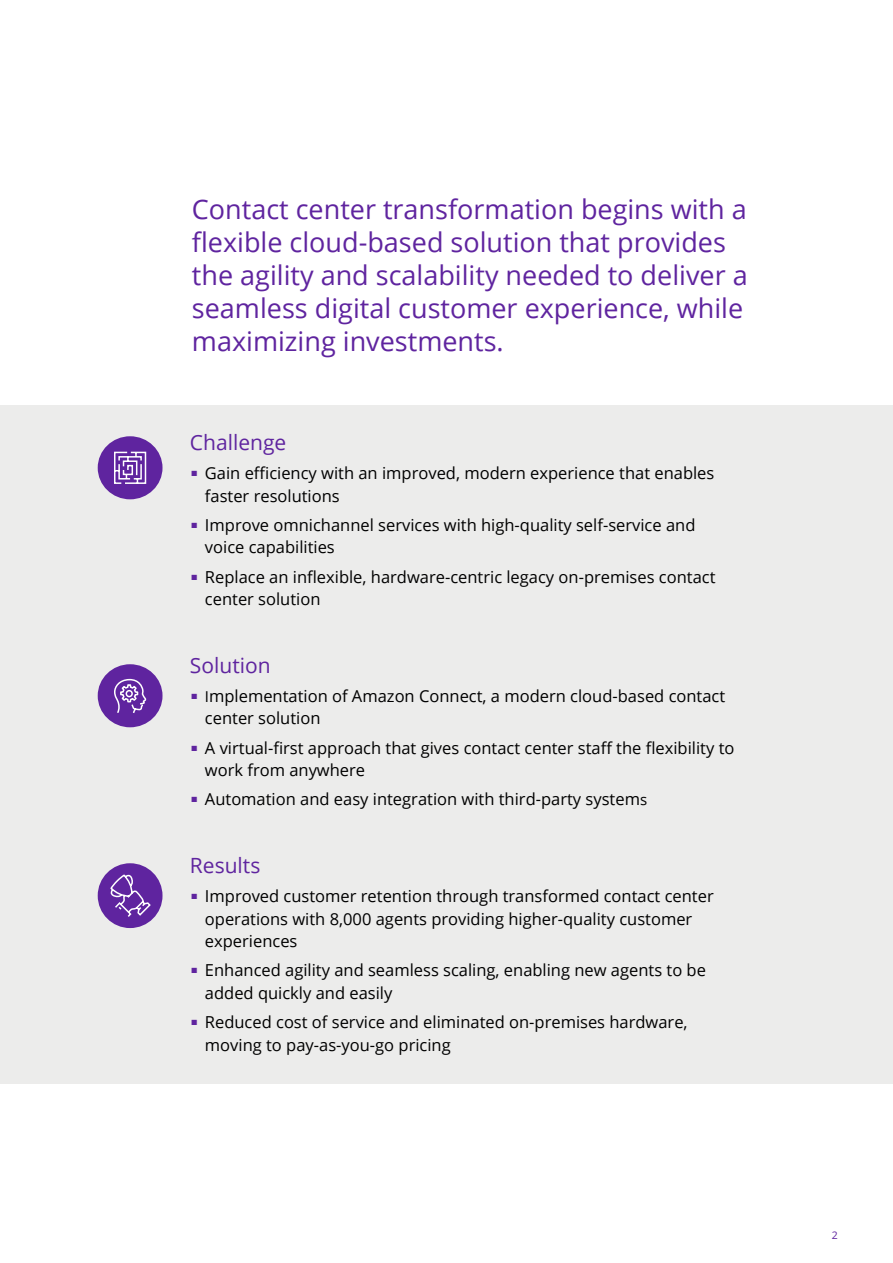
<style>
.page{position:relative;width:893px;height:1263px;background:#fff}
.page>*{position:absolute;margin:0;border:0;box-sizing:border-box;transform-origin:0 0}
.t1{font:27px/33px "Open Sans";color:#5f249f}
.t2{font:21px "Open Sans";color:#5f249f}
.t3{font:16.5px/22.5px "Open Sans";color:#000}
.t4{font:10.5px "Open Sans";color:#5f249f}
.s1{font-size:15px}
</style>
<div class="page">
<div style="left:0;top:405px;width:893px;height:678px;background:#ececeb"></div>
<div style="left:98px;top:863px;width:65px;height:65px;background:#5f249f;border-radius:50%"></div>
<svg style="left:110px;top:874px;width:41px;height:43px"></svg>
<div style="left:98px;top:664px;width:65px;height:63px;background:#5f249f;border-radius:50%"></div>
<svg style="left:114px;top:678px;width:33px;height:35px"></svg>
<div style="left:98px;top:436px;width:65px;height:63px;background:#5f249f;border-radius:50%"></div>
<svg style="left:114px;top:451px;width:33px;height:33px"></svg>
<h1 class="t1" style="left:192px;top:192px;width:557px">Contact center transformation begins with a flexible cloud-based solution that provides the agility and scalability needed to deliver a seamless digital customer experience, while maximizing investments.</h1>
<p class="t2" style="left:190px;top:428px;width:98px">Challenge</p>
<p class="t3" style="left:205px;top:461px;width:511px;text-indent:-14px"><sup>■</sup> Gain efficiency with an improved, modern experience that enables faster resolutions</p>
<p class="t3" style="left:205px;top:513px;width:492px;text-indent:-14px"><sup>■</sup> Improve omnichannel services with high-quality self-service and voice capabilities</p>
<p class="t3" style="left:205px;top:565px;width:512px;text-indent:-14px"><sup>■</sup> Replace an inflexible, hardware-centric legacy on-premises contact center solution</p>
<p class="t2" style="left:190px;top:650px;width:82px">Solution</p>
<p class="t3" style="left:205px;top:684px;width:522px;text-indent:-14px"><sup>■</sup> <span class="s1">I</span>mplementation of Amazon Connect, a modern cloud-based contact center solution</p>
<p class="t3" style="left:205px;top:736px;width:531px;text-indent:-14px"><sup>■</sup> A virtual-first approach that gives contact center staff the flexibility to work from anywhere</p>
<p class="t3" style="left:191px;top:788px;width:457px"><sup>■</sup> Automation and easy integration with third-party system<span class="s1">s</span></p>
<p class="t2" style="left:190px;top:851px;width:72px">Results</p>
<p class="t3" style="left:205px;top:884px;width:510px;text-indent:-14px"><sup>■</sup> Improved customer retention through transformed contact center operations with 8,000 agents providing higher-quality customer experiences</p>
<p class="t3" style="left:205px;top:959px;width:503px;text-indent:-14px"><sup>■</sup> Enhanced agility and seamless scaling, enabling new agents to be added quickly and easily</p>
<p class="t3" style="left:205px;top:1010px;width:484px;text-indent:-14px"><sup>■</sup> Reduced cost of service and eliminated on-premises hardware, moving to pay-as-you-go pricing</p>
<p class="t4" style="left:832px;top:1228px;width:8px">2</p>
</div>
